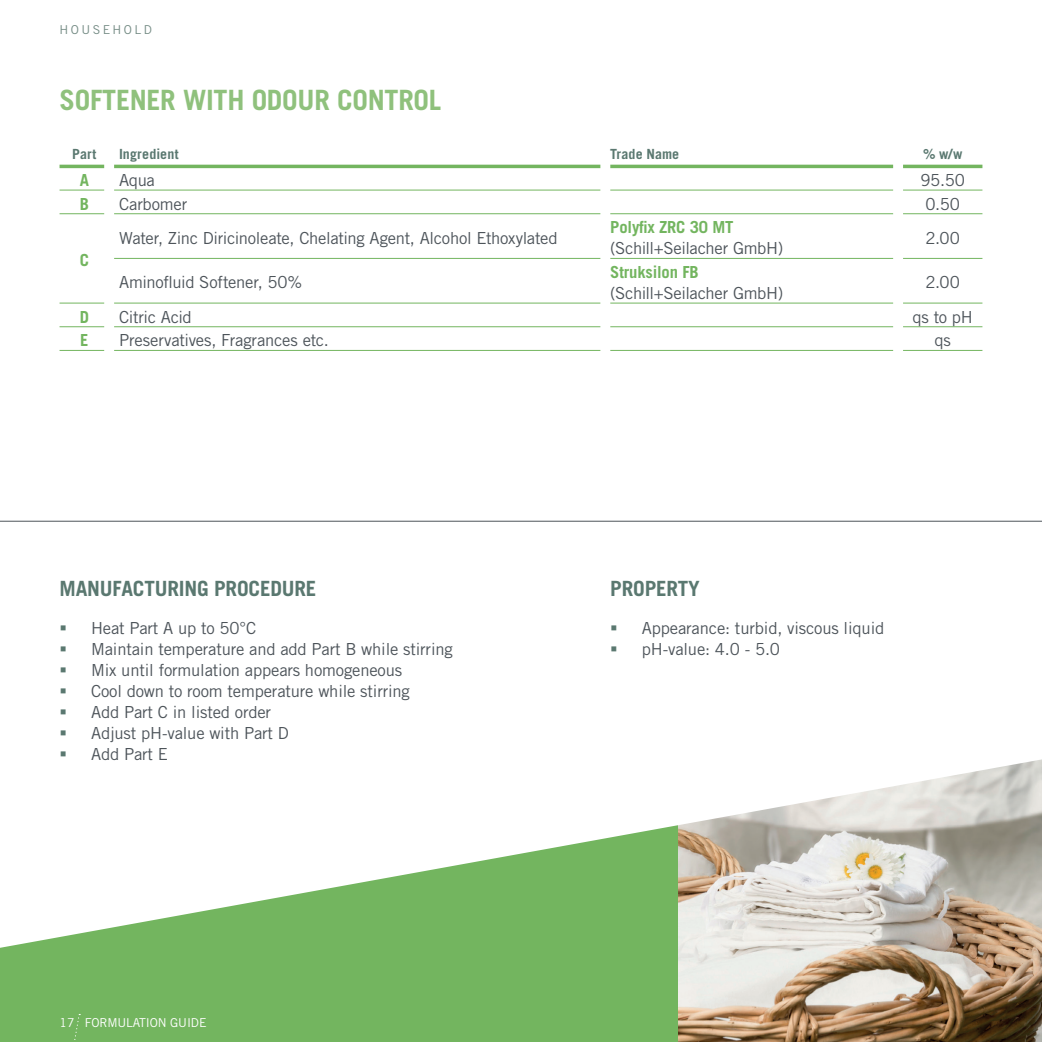
<style>
.page{position:relative;width:1042px;height:1042px;background:#fff}
.page>*{position:absolute;margin:0;border:0;box-sizing:border-box;transform-origin:0 0}
.t1{font:700 28px "Trade Gothic LT Pro";letter-spacing:-.01em;color:#8fc17c}
.t2{font:700 21px "Trade Gothic LT Pro";letter-spacing:-.01em;color:#5a7870}
.t3{font:16.62px/21px "Trade Gothic LT Pro";letter-spacing:-.01em;color:#4d545a}
.t4{font:700 16.62px "Trade Gothic LT Pro";letter-spacing:-.01em;color:#73b55f}
.t5{font:700 14px "Trade Gothic LT Pro";letter-spacing:.005em;color:#5a7870}
.t6{font:12.25px "Trade Gothic LT Pro";letter-spacing:-.01em;color:#fff}
.t7{font:12.25px "Trade Gothic LT Pro";letter-spacing:.2em;color:#758c85}
</style>
<div class="page">
<div style="left:0;top:635px;width:1042px;height:407px;background:#73b55f"></div>
<img style="left:678px;top:948px;width:364px;height:94px">
<svg style="left:0;top:520px;width:1042px;height:428px;fill:#fff"></svg>
<hr style="left:114px;top:165px;width:486px;height:3px;background:#73b55f">
<hr style="left:610px;top:165px;width:283px;height:3px;background:#73b55f">
<hr style="left:903px;top:165px;width:79px;height:3px;background:#73b55f">
<hr style="left:114px;top:190px;width:486px;height:1px;background:#73b55f">
<hr style="left:610px;top:190px;width:283px;height:1px;background:#73b55f">
<hr style="left:903px;top:190px;width:79px;height:1px;background:#73b55f">
<hr style="left:114px;top:213px;width:486px;height:1px;background:#73b55f">
<hr style="left:610px;top:213px;width:283px;height:1px;background:#73b55f">
<hr style="left:903px;top:213px;width:79px;height:1px;background:#73b55f">
<hr style="left:114px;top:258px;width:486px;height:1px;background:#73b55f">
<hr style="left:610px;top:258px;width:283px;height:1px;background:#73b55f">
<hr style="left:903px;top:258px;width:79px;height:1px;background:#73b55f">
<hr style="left:60px;top:303px;width:44px;height:1px;background:#73b55f">
<hr style="left:114px;top:303px;width:486px;height:1px;background:#73b55f">
<hr style="left:610px;top:303px;width:283px;height:1px;background:#73b55f">
<hr style="left:903px;top:303px;width:79px;height:1px;background:#73b55f">
<hr style="left:60px;top:326px;width:44px;height:1px;background:#73b55f">
<hr style="left:114px;top:326px;width:486px;height:1px;background:#73b55f">
<hr style="left:610px;top:326px;width:283px;height:1px;background:#73b55f">
<hr style="left:903px;top:326px;width:79px;height:1px;background:#73b55f">
<hr style="left:60px;top:350px;width:44px;height:1px;background:#73b55f">
<hr style="left:114px;top:350px;width:486px;height:1px;background:#73b55f">
<hr style="left:610px;top:350px;width:283px;height:1px;background:#73b55f">
<hr style="left:903px;top:350px;width:79px;height:1px;background:#73b55f">
<hr style="left:60px;top:165px;width:44px;height:3px;background:#73b55f">
<hr style="left:60px;top:190px;width:44px;height:1px;background:#73b55f">
<hr style="left:60px;top:213px;width:44px;height:1px;background:#73b55f">
<svg style="left:74px;top:1014px;width:6px;height:26px"></svg>
<hr style="left:0;top:521px;width:1042px;height:1px;background:#4d545a">
<svg style="left:61px;top:626px;width:5px;height:4px"></svg>
<svg style="left:61px;top:647px;width:5px;height:4px"></svg>
<svg style="left:61px;top:668px;width:5px;height:4px"></svg>
<svg style="left:61px;top:689px;width:5px;height:4px"></svg>
<svg style="left:61px;top:710px;width:5px;height:4px"></svg>
<svg style="left:61px;top:731px;width:5px;height:4px"></svg>
<svg style="left:61px;top:752px;width:5px;height:4px"></svg>
<svg style="left:612px;top:626px;width:4px;height:4px"></svg>
<svg style="left:612px;top:647px;width:4px;height:4px"></svg>
<p class="t7" style="left:60px;top:22px;width:94px">HOUSEHOLD</p>
<h1 class="t1" style="left:60px;top:82px;width:383px">SOFTENER WITH ODOUR CONTROL</h1>
<p class="t5" style="left:72px;top:145px;width:26px">Part</p>
<p class="t5" style="left:119px;top:145px;width:61px">Ingredient</p>
<p class="t5" style="left:610px;top:145px;width:70px">Trade Name</p>
<p class="t5" style="left:923px;top:145px;width:41px">% w/w</p>
<p class="t4" style="left:80px;top:170px;width:11px">A</p>
<p class="t3" style="left:119px;top:169px;width:37px">Aqua</p>
<p class="t3" style="left:920px;top:169px;width:46px">95.50</p>
<p class="t4" style="left:80px;top:193px;width:11px">B</p>
<p class="t3" style="left:119px;top:193px;width:70px">Carbomer</p>
<p class="t3" style="left:925px;top:193px;width:36px">0.50</p>
<p class="t4" style="left:80px;top:250px;width:11px">C</p>
<p class="t3" style="left:119px;top:227px;width:440px">Water, Zinc Diricinoleate, Chelating Agent, Alcohol Ethoxylated</p>
<p class="t3" style="left:119px;top:272px;width:185px">Aminofluid Softener, 50%</p>
<p class="t4" style="left:610px;top:217px;width:125px">Polyfix ZRC 30 MT</p>
<p class="t3" style="left:610px;top:238px;width:174px">(Schill+Seilacher GmbH)</p>
<p class="t4" style="left:610px;top:262px;width:90px">Struksilon FB</p>
<p class="t3" style="left:610px;top:282px;width:174px">(Schill+Seilacher GmbH)</p>
<p class="t3" style="left:925px;top:227px;width:36px">2.00</p>
<p class="t3" style="left:925px;top:272px;width:36px">2.00</p>
<p class="t4" style="left:80px;top:306px;width:11px">D</p>
<p class="t3" style="left:119px;top:306px;width:74px">Citric Acid</p>
<p class="t3" style="left:912px;top:306px;width:62px">qs to pH</p>
<p class="t4" style="left:80px;top:330px;width:10px">E</p>
<p class="t3" style="left:119px;top:329px;width:211px">Preservatives, Fragrances etc.</p>
<p class="t3" style="left:934px;top:329px;width:18px">qs</p>
<p class="t2" style="left:60px;top:575px;width:258px">MANUFACTURING PROCEDURE</p>
<p class="t3" style="left:91px;top:617px;width:363px">Heat Part A up to 50°C<br>Maintain temperature and add Part B while stirring<br>Mix until formulation appears homogeneous<br>Cool down to room temperature while stirring<br>Add Part C in listed order<br>Adjust pH-value with Part D<br>Add Part E</p>
<p class="t6" style="left:60px;top:1015px;width:148px">17 FORMULATION GUIDE</p>
<p class="t2" style="left:610px;top:575px;width:91px">PROPERTY</p>
<p class="t3" style="left:642px;top:617px;width:244px">Appearance: turbid, viscous liquid pH-value: 4.0 - 5.0</p>
</div>
